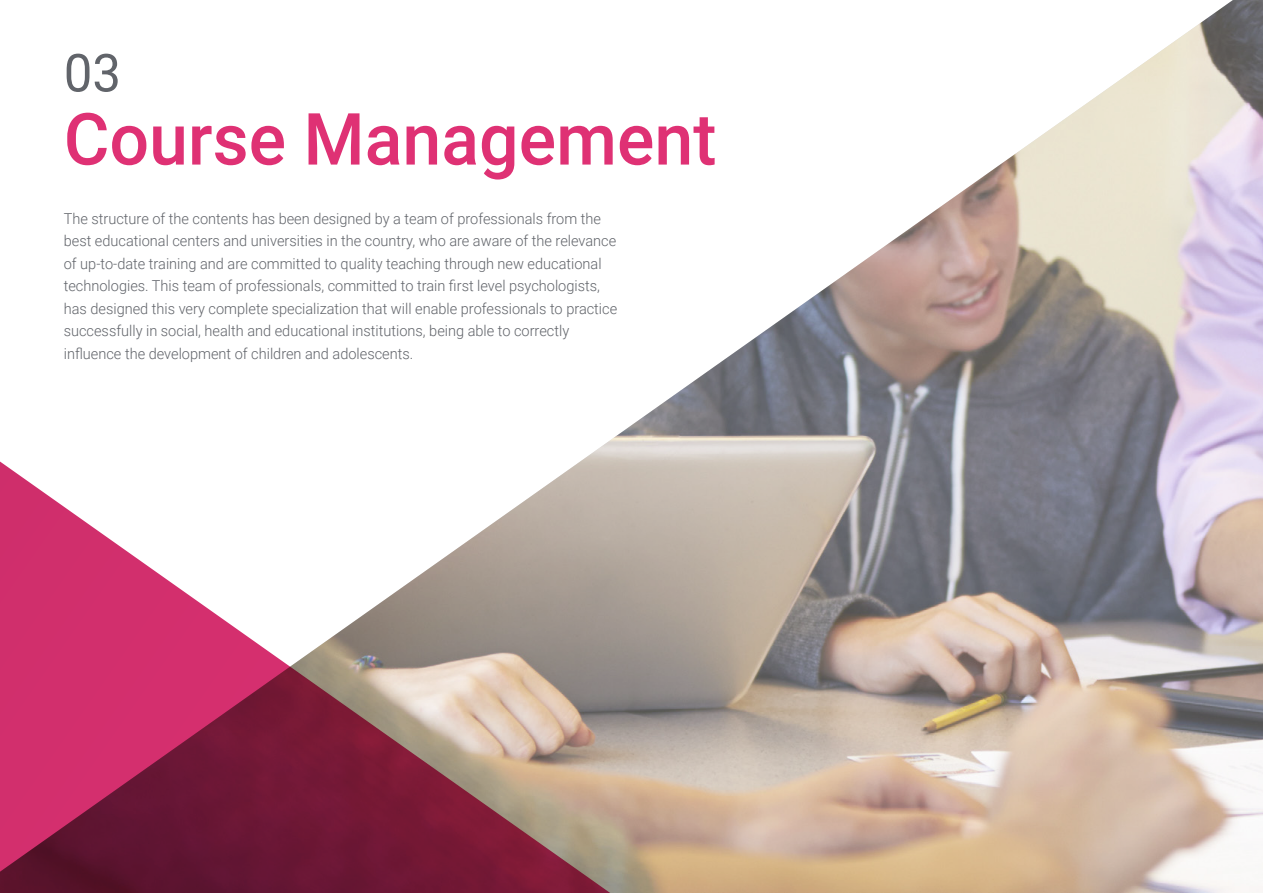
<style>
.page{position:relative;width:1263px;height:893px;background:#fff}
.page>*{position:absolute;margin:0;border:0;box-sizing:border-box;transform-origin:0 0}
.t1{font:500 72px "Roboto";color:#df3174}
.t2{font:52.5px "Roboto";color:#61646a}
.t3{font:300 15px/22.5px "Roboto";color:#61646a}
</style>
<div class="page">
<img style="left:602px;top:0;width:661px;height:893px">
<svg style="left:0;top:446px;width:640px;height:447px"></svg>
<h2 class="t2" style="left:64px;top:36px;width:59px">03</h2>
<h1 class="t1" style="left:64px;top:89px;width:654px">Course Management</h1>
<p class="t3" style="left:64px;top:207px;width:555px">The structure of the contents has been designed by a team of professionals from the best educational centers and universities in the country, who are aware of the relevance of up-to-date training and are committed to quality teaching through new educational technologies. This team of professionals, committed to train first level psychologists, has designed this very complete specialization that will enable professionals to practice successfully in social, health and educational institutions, being able to correctly influence the development of children and adolescents.</p>
</div>
